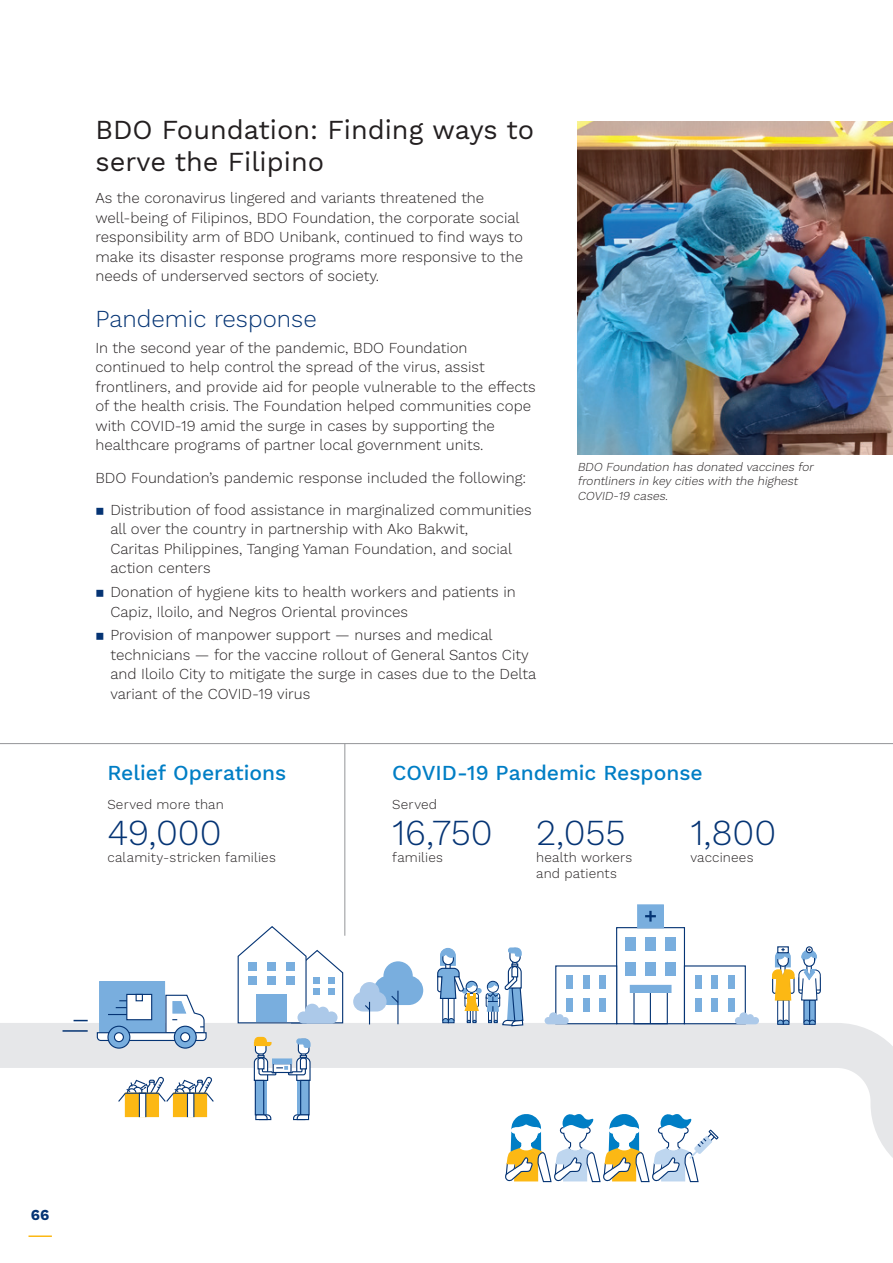
<style>
.page{position:relative;width:893px;height:1263px;background:#fff}
.page>*{position:absolute;margin:0;border:0;box-sizing:border-box;transform-origin:0 0}
.t1{font:300 36px "Work Sans";letter-spacing:-.005em;color:#053474}
.t2{font:27px/31.5px "Work Sans";color:#231f20}
.t3{font:300 24px "Work Sans";color:#053474}
.t4{font:500 21px "Work Sans";color:#007ec5}
.t5{font:300 15px/19.5px "Work Sans";color:#231f20}
.t6{font:700 15px "Work Sans";color:#053474}
.t7{font:300 13.5px/16.5px "Work Sans";letter-spacing:.015em;color:#231f20}
.t8{font:italic 300 12px/14.4px "Work Sans";color:#231f20}
.s1{color:#053474}
</style>
<div class="page">
<svg style="left:0;top:1001px;width:893px;height:157px"></svg>
<div style="left:617px;top:928px;width:67px;height:96px;background:#fff"></div>
<div style="left:616px;top:927px;width:69px;height:97px;border:1px solid #053474"></div>
<div style="left:633px;top:992px;width:35px;height:32px;border:1px solid #053474"></div>
<div style="left:638px;top:905px;width:25px;height:23px;background:#79aede"></div>
<div style="left:637px;top:904px;width:27px;height:24px;border:2px solid #79aede"></div>
<div style="left:625px;top:938px;width:11px;height:13px;background:#79aede"></div>
<div style="left:645px;top:938px;width:11px;height:13px;background:#79aede"></div>
<div style="left:665px;top:938px;width:11px;height:13px;background:#79aede"></div>
<div style="left:625px;top:962px;width:11px;height:13px;background:#79aede"></div>
<div style="left:645px;top:962px;width:11px;height:13px;background:#79aede"></div>
<div style="left:665px;top:962px;width:11px;height:13px;background:#79aede"></div>
<hr style="left:650px;top:992px;width:1px;height:32px;background:#053474">
<svg style="left:645px;top:911px;width:11px;height:10px"></svg>
<div style="left:630px;top:985px;width:41px;height:7px;background:#79aede"></div>
<div style="left:630px;top:985px;width:41px;height:8px;border:2px solid #79aede"></div>
<svg style="left:353px;top:961px;width:70px;height:63px"></svg>
<div style="left:100px;top:982px;width:65px;height:51px;background:#79aede"></div>
<div style="left:99px;top:981px;width:66px;height:52px;border:1px solid #79aede"></div>
<svg style="left:108px;top:1026px;width:22px;height:22px"></svg>
<div style="left:107px;top:1026px;width:23px;height:23px;border:1px solid #053474;border-radius:50%"></div>
<svg style="left:174px;top:1026px;width:22px;height:22px"></svg>
<div style="left:174px;top:1026px;width:23px;height:23px;border:1px solid #053474;border-radius:50%"></div>
<div style="left:114px;top:1032px;width:10px;height:10px;border:1px solid #053474;border-radius:50%"></div>
<div style="left:180px;top:1032px;width:10px;height:10px;border:1px solid #053474;border-radius:50%"></div>
<svg style="left:96px;top:994px;width:111px;height:47px"></svg>
<svg style="left:74px;top:1020px;width:14px;height:1px"></svg>
<hr style="left:63px;top:1030px;width:25px;height:2px;background:#053474">
<svg style="left:237px;top:926px;width:107px;height:98px"></svg>
<div style="left:125px;top:1093px;width:33px;height:23px;background:#fcb814"></div>
<div style="left:125px;top:1093px;width:34px;height:24px;border:1px solid #fcb814"></div>
<div style="left:139px;top:1093px;width:7px;height:25px;background:#fff;border:1px solid #053474"></div>
<div style="left:173px;top:1093px;width:34px;height:23px;background:#fcb814"></div>
<div style="left:173px;top:1093px;width:34px;height:24px;border:1px solid #fcb814"></div>
<svg style="left:117px;top:1076px;width:98px;height:27px"></svg>
<div style="left:187px;top:1093px;width:7px;height:25px;background:#fff;border:1px solid #053474"></div>
<div style="left:298px;top:1080px;width:8px;height:35px;background:#79aede"></div>
<div style="left:301px;top:1080px;width:8px;height:35px;background:#79aede"></div>
<div style="left:300px;top:1080px;width:10px;height:35px;border:1px solid #053474"></div>
<svg style="left:292px;top:1114px;width:18px;height:7px"></svg>
<svg style="left:264px;top:1081px;width:3px;height:33px"></svg>
<div style="left:255px;top:1080px;width:9px;height:35px;background:#79aede"></div>
<div style="left:255px;top:1080px;width:9px;height:35px;border:1px solid #053474"></div>
<svg style="left:255px;top:1114px;width:17px;height:7px"></svg>
<svg style="left:253px;top:1036px;width:58px;height:45px"></svg>
<svg style="left:437px;top:947px;width:87px;height:80px"></svg>
<div style="left:684px;top:966px;width:61px;height:58px;background:#fff"></div>
<div style="left:684px;top:965px;width:62px;height:59px;border:1px solid #053474"></div>
<div style="left:695px;top:975px;width:7px;height:14px;background:#79aede"></div>
<div style="left:711px;top:975px;width:7px;height:14px;background:#79aede"></div>
<div style="left:728px;top:975px;width:7px;height:14px;background:#79aede"></div>
<div style="left:695px;top:998px;width:7px;height:14px;background:#79aede"></div>
<div style="left:711px;top:998px;width:7px;height:14px;background:#79aede"></div>
<div style="left:728px;top:998px;width:7px;height:14px;background:#79aede"></div>
<div style="left:556px;top:966px;width:61px;height:58px;background:#fff"></div>
<div style="left:555px;top:965px;width:62px;height:59px;border:1px solid #053474"></div>
<div style="left:566px;top:975px;width:7px;height:14px;background:#79aede"></div>
<div style="left:583px;top:975px;width:7px;height:14px;background:#79aede"></div>
<div style="left:599px;top:975px;width:7px;height:14px;background:#79aede"></div>
<div style="left:566px;top:998px;width:7px;height:14px;background:#79aede"></div>
<div style="left:583px;top:998px;width:7px;height:14px;background:#79aede"></div>
<div style="left:599px;top:998px;width:7px;height:14px;background:#79aede"></div>
<svg style="left:545px;top:1012px;width:24px;height:12px"></svg>
<svg style="left:735px;top:1012px;width:24px;height:12px"></svg>
<div style="left:778px;top:1000px;width:5px;height:22px;background:#fff"></div>
<div style="left:777px;top:999px;width:7px;height:24px;border:1px solid #053474"></div>
<div style="left:783px;top:1000px;width:6px;height:22px;background:#fff"></div>
<div style="left:783px;top:999px;width:6px;height:24px;border:1px solid #053474"></div>
<svg style="left:777px;top:1019px;width:13px;height:6px"></svg>
<div style="left:804px;top:1000px;width:5px;height:22px;background:#79aede"></div>
<div style="left:810px;top:1000px;width:5px;height:22px;background:#79aede"></div>
<div style="left:809px;top:999px;width:7px;height:24px;border:1px solid #053474"></div>
<svg style="left:803px;top:1019px;width:13px;height:6px"></svg>
<div style="left:806px;top:946px;width:7px;height:7px;border:1px solid #053474;border-radius:50%"></div>
<svg style="left:772px;top:947px;width:49px;height:54px"></svg>
<hr style="left:125px;top:1093px;width:33px;height:1px;background:#053474">
<hr style="left:173px;top:1093px;width:34px;height:1px;background:#053474">
<hr style="left:344px;top:744px;width:1px;height:192px;background:#939598">
<hr style="left:0;top:743px;width:893px;height:1px;background:#939598">
<svg style="left:505px;top:1113px;width:214px;height:70px"></svg>
<img style="left:577px;top:122px;width:316px;height:333px">
<hr style="left:29px;top:1235px;width:23px;height:2px;background:#fcb814">
<h2 class="t2" style="left:95px;top:116px;width:440px">BDO Foundation: Finding ways to serve the Filipino</h2>
<p class="t5" style="left:95px;top:189px;width:429px">As the coronavirus lingered and variants threatened the well-being of Filipinos, BDO Foundation, the corporate social responsibility arm of BDO Unibank, continued to find ways to make its disaster response programs more responsive to the needs of underserved sectors of society.</p>
<h3 class="t3" style="left:95px;top:304px;width:223px">Pandemic response</h3>
<p class="t5" style="left:95px;top:339px;width:442px">In the second year of the pandemic, BDO Foundation continued to help control the spread of the virus, assist frontliners, and provide aid for people vulnerable to the effects of the health crisis. The Foundation helped communities cope with COVID-19 amid the surge in cases by supporting the healthcare programs of partner local government units.</p>
<p class="t5" style="left:95px;top:468px;width:432px">BDO Foundation’s pandemic response included the following:</p>
<p class="t5" style="left:110px;top:501px;width:423px;text-indent:-15px"><span class="s1">▪</span> Distribution of food assistance in marginalized communities all over the country in partnership with Ako Bakwit,<br>Caritas Philippines, Tanging Yaman Foundation, and social action centers</p>
<p class="t5" style="left:110px;top:583px;width:407px;text-indent:-15px"><span class="s1">▪</span> Donation of hygiene kits to health workers and patients in<br>Capiz, Iloilo, and Negros Oriental provinces</p>
<p class="t5" style="left:110px;top:626px;width:427px;text-indent:-15px"><span class="s1">▪</span> Provision of manpower support — nurses and medical technicians — for the vaccine rollout of General Santos City and Iloilo City to mitigate the surge in cases due to the Delta variant of the COVID-19 virus</p>
<p class="t8" style="left:577px;top:460px;width:240px">BDO Foundation has donated vaccines for frontliners in key cities with the highest<br>COVID-19 cases.</p>
<h3 class="t4" style="left:107px;top:760px;width:180px">Relief Operations</h3>
<p class="t7" style="left:107px;top:797px;width:118px">Served more than</p>
<h1 class="t1" style="left:107px;top:812px;width:116px">49,000</h1>
<p class="t7" style="left:107px;top:849px;width:170px">calamity-stricken families</p>
<h3 class="t4" style="left:392px;top:760px;width:312px">COVID-19 Pandemic Response</h3>
<p class="t7" style="left:392px;top:797px;width:46px">Served</p>
<h1 class="t1" style="left:392px;top:812px;width:102px">16,750</h1>
<p class="t7" style="left:392px;top:849px;width:52px">families</p>
<h1 class="t1" style="left:536px;top:812px;width:91px">2,055</h1>
<p class="t7" style="left:536px;top:849px;width:98px">health workers and patients</p>
<h1 class="t1" style="left:690px;top:812px;width:88px">1,800</h1>
<p class="t7" style="left:690px;top:849px;width:65px">vaccinees</p>
<p class="t6" style="left:31px;top:1207px;width:20px">66</p>
</div>
